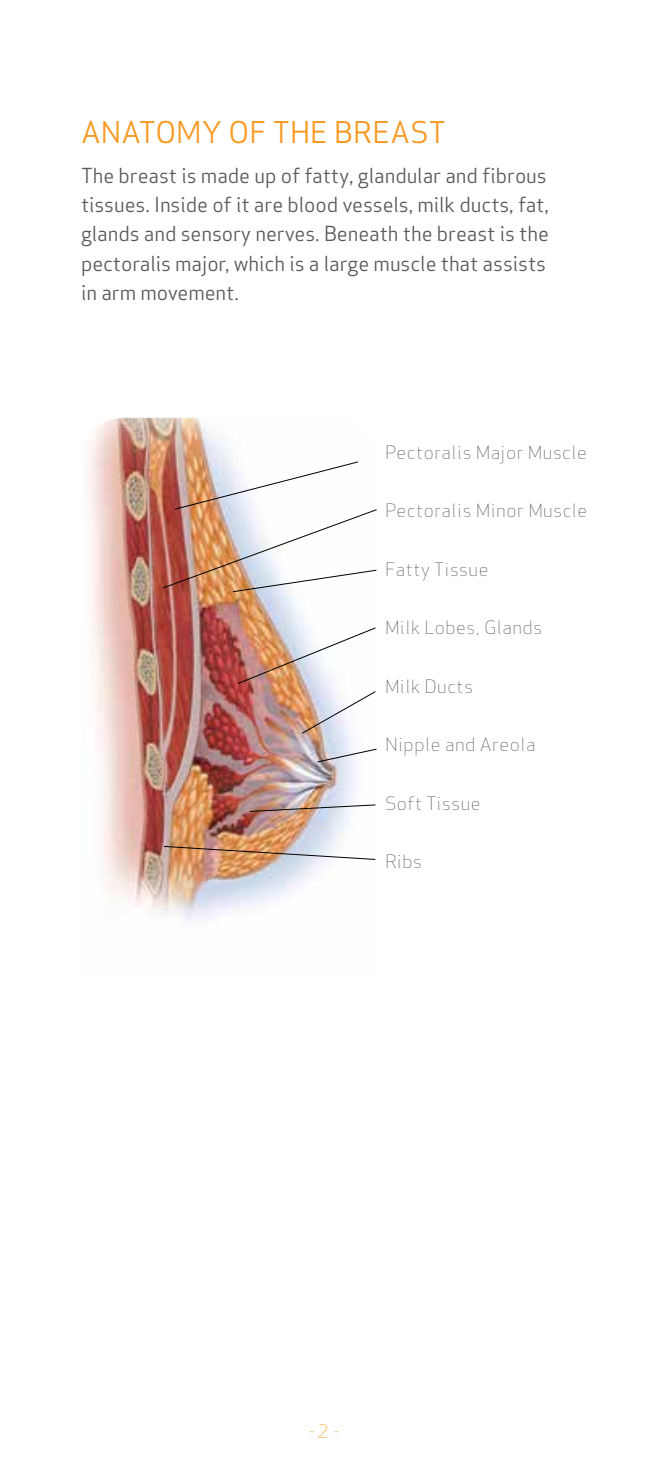
<style>
.page{position:relative;width:648px;height:1458px;background:#fff}
.page>*{position:absolute;margin:0;border:0;box-sizing:border-box;transform-origin:0 0}
.t1{font:29.25px "Apex Sans";letter-spacing:.005em;color:#f8971d}
.t2{font:20.25px/29.2px "Apex Sans";letter-spacing:-.005em;color:#58595b}
.t3{font:300 18px "Apex Sans";letter-spacing:.03em;color:#58595b}
.t4{font:300 18px "Apex Sans";color:#f8971d}
</style>
<div class="page">
<img style="left:88px;top:418px;width:289px;height:502px">
<img style="left:162px;top:461px;width:215px;height:131px">
<img style="left:238px;top:627px;width:138px;height:57px">
<svg style="left:301px;top:691px;width:75px;height:43px"></svg>
<svg style="left:317px;top:749px;width:60px;height:14px"></svg>
<svg style="left:249px;top:804px;width:127px;height:8px"></svg>
<img style="left:163px;top:846px;width:213px;height:14px">
<h1 class="t1" style="left:81px;top:109px;width:366px">Anatomy of the Breast</h1>
<p class="t2" style="left:81px;top:159px;width:470px">The breast is made up of fatty, glandular and fibrous tissues. Inside of it are blood vessels, milk ducts, fat, glands and sensory nerves. Beneath the breast is the pectoralis major, which is a large muscle that assists in arm movement.</p>
<p class="t3" style="left:385px;top:440px;width:203px">Pectoralis Major Muscle</p>
<p class="t3" style="left:385px;top:499px;width:203px">Pectoralis Minor Muscle</p>
<p class="t3" style="left:385px;top:557px;width:105px">Fatty Tissue</p>
<p class="t3" style="left:385px;top:616px;width:158px">Milk Lobes, Glands</p>
<p class="t3" style="left:385px;top:674px;width:89px">Milk Ducts</p>
<p class="t3" style="left:385px;top:733px;width:152px">Nipple and Areola</p>
<p class="t3" style="left:385px;top:791px;width:97px">Soft Tissue</p>
<p class="t3" style="left:385px;top:850px;width:38px">Ribs</p>
<p class="t4" style="left:308px;top:1420px;width:33px">- 2 -</p>
</div>
